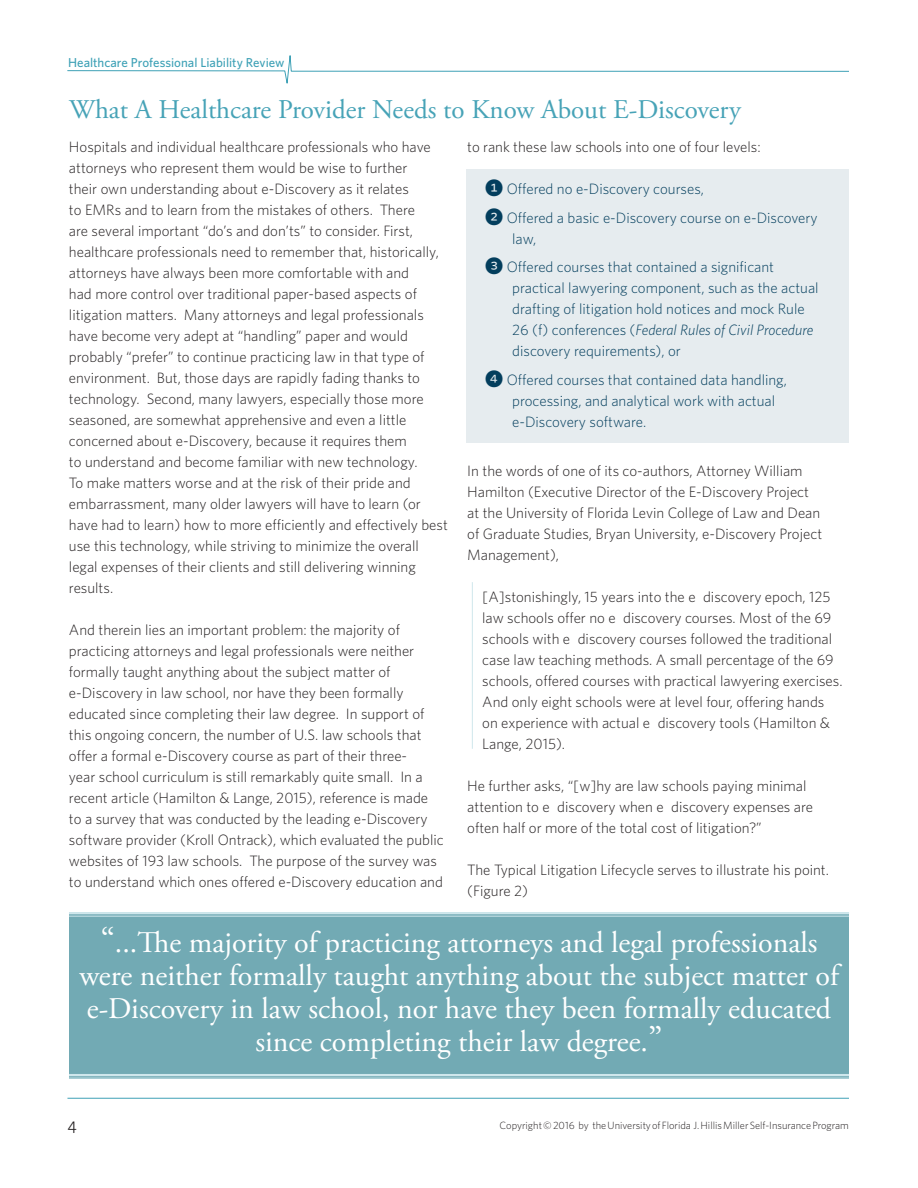
<style>
.page{position:relative;width:918px;height:1188px;background:#fff}
.page>*{position:absolute;margin:0;border:0;box-sizing:border-box;transform-origin:0 0}
.t1{font:30px/33px "Adobe Garamond Pro";color:#fff;text-align:center}
.t2{font:27px "Adobe Garamond Pro";color:#47a3b7}
.t3{font:16.5px "Whitney Book SC";color:#231f20}
.t4{font:300 15px/21px "Whitney";color:#231f20}
.t5{font:300 15px/21px "Whitney";color:#033e5d}
.t6{font:500 12.9px "Whitney";color:#3ea1b6}
.t7{font:300 10.5px "Whitney";color:#231f20}
.s1{font-family:"Whitney Index Black Round Md";font-weight:400;font-size:18px}
.s2{font-style:italic}
.s3{font-size:36px}
</style>
<div class="page">
<svg style="left:67px;top:55px;width:782px;height:29px"></svg>
<hr style="left:67px;top:1098px;width:810px;height:1px;background:#3ea1b6">
<div style="left:849px;top:56px;width:36px;height:1053px;background:#fff"></div>
<div style="left:466px;top:169px;width:383px;height:273px;background:#e6ecef"></div>
<div style="left:69px;top:912px;width:780px;height:166px;background:#72aab4"></div>
<hr style="left:69px;top:916px;width:780px;height:1px;background:#cfe7ec">
<hr style="left:69px;top:912px;width:780px;height:2px;background:#cfe7ec">
<hr style="left:69px;top:1078px;width:780px;height:1px;background:#cfe7ec">
<hr style="left:69px;top:1074px;width:780px;height:2px;background:#cfe7ec">
<hr style="left:472px;top:582px;width:1px;height:167px;background:#cfe7ec">
<p class="t6" style="left:68px;top:55px;width:218px">Healthcare Professional Liability Review</p>
<p class="t2" style="left:69px;top:93px;width:673px">What A Healthcare Provider Needs to Know About E-Discovery</p>
<p class="t4" style="left:69px;top:136px;width:380px">Hospitals and individual healthcare professionals who have attorneys who represent them would be wise to further<br>their own understanding about e-Discovery as it relates<br>to EMRs and to learn from the mistakes of others. There<br>are several important “do’s and don’ts” to consider. First, healthcare professionals need to remember that, historically, attorneys have always been more comfortable with and<br>had more control over traditional paper-based aspects of litigation matters. Many attorneys and legal professionals have become very adept at “handling” paper and would probably “prefer” to continue practicing law in that type of environment. But, those days are rapidly fading thanks to technology. Second, many lawyers, especially those more seasoned, are somewhat apprehensive and even a little concerned about e-Discovery, because it requires them<br>to understand and become familiar with new technology.<br>To make matters worse and at the risk of their pride and embarrassment, many older lawyers will have to learn (or have had to learn) how to more efficiently and effectively best use this technology, while striving to minimize the overall legal expenses of their clients and still delivering winning results.</p>
<p class="t4" style="left:69px;top:619px;width:376px">And therein lies an important problem: the majority of practicing attorneys and legal professionals were neither formally taught anything about the subject matter of e-Discovery in law school, nor have they been formally educated since completing their law degree. In support of this ongoing concern, the number of U.S. law schools that offer a formal e-Discovery course as part of their three-<br>year school curriculum is still remarkably quite small. In a recent article (Hamilton &amp; Lange, 2015), reference is made to a survey that was conducted by the leading e-Discovery software provider (Kroll Ontrack), which evaluated the public websites of 193 law schools. The purpose of the survey was to understand which ones offered e-Discovery education and</p>
<p class="t4" style="left:467px;top:136px;width:295px">to rank these law schools into one of four levels:</p>
<p class="t5" style="left:485px;top:178px;width:220px"><span class="s1">1</span> Offered no e-Discovery courses,</p>
<p class="t5" style="left:512px;top:207px;width:307px;text-indent:-27px"><span class="s1">2</span> Offered a basic e-Discovery course on e-Discovery law,</p>
<p class="t5" style="left:512px;top:256px;width:308px;text-indent:-27px"><span class="s1">3</span> Offered courses that contained a significant practical lawyering component, such as the actual drafting of litigation hold notices and mock Rule 26 (f) conferences (<span class="s2">Federal Rules of Civil Procedure </span>discovery requirements), or</p>
<p class="t5" style="left:512px;top:369px;width:276px;text-indent:-27px"><span class="s1">4</span> Offered courses that contained data handling, processing, and analytical work with actual e-Discovery software.</p>
<p class="t4" style="left:467px;top:460px;width:356px">In the words of one of its co-authors, Attorney William Hamilton (Executive Director of the E-Discovery Project at the University of Florida Levin College of Law and Dean of Graduate Studies, Bryan University, e-Discovery Project Management),</p>
<p class="t4" style="left:482px;top:586px;width:362px">[A]stonishingly, 15 years into the e‐discovery epoch, 125 law schools offer no e‐discovery courses. Most of the 69 schools with e‐discovery courses followed the traditional case law teaching methods. A small percentage of the 69 schools, offered courses with practical lawyering exercises.<br>And only eight schools were at level four, offering hands on experience with actual e‐discovery tools (Hamilton &amp; Lange, 2015).</p>
<p class="t4" style="left:467px;top:775px;width:347px">He further asks, “[w]hy are law schools paying minimal attention to e‐discovery when e‐discovery expenses are often half or more of the total cost of litigation?”</p>
<p class="t4" style="left:467px;top:859px;width:363px">The Typical Litigation Lifecycle serves to illustrate his point. (Figure 2)</p>
<p class="t1" style="left:79px;top:928px;width:761px"><span class="s3">“</span>...The majority of practicing attorneys and legal professionals were neither formally taught anything about the subject matter of e-Discovery in law school, nor have they been formally educated since completing their law degree.<span class="s3">”</span></p>
<p class="t3" style="left:67px;top:1114px;width:11px">4</p>
<p class="t7" style="left:500px;top:1119px;width:351px">Copyright © 2016 by the University of Florida J. Hillis Miller Self-Insurance Program</p>
</div>
